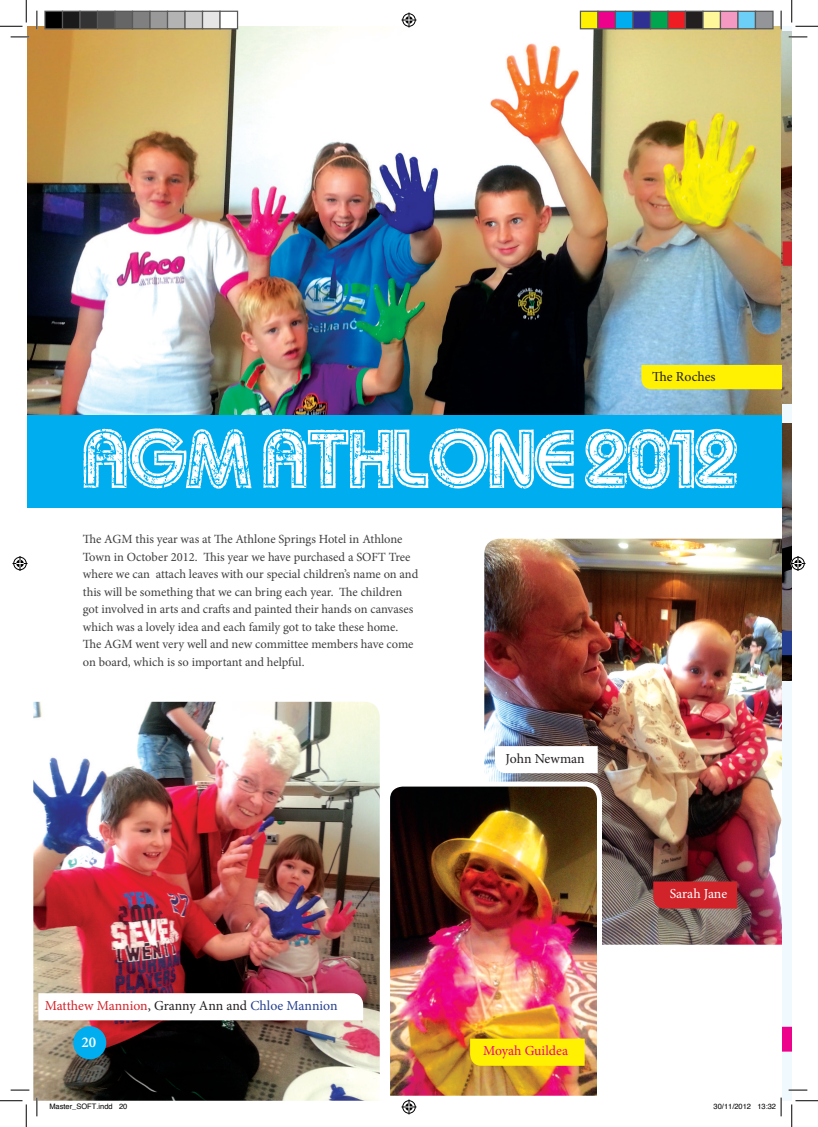
<style>
.page{position:relative;width:818px;height:1127px;background:#fff}
.page>*{position:absolute;margin:0;border:0;box-sizing:border-box;transform-origin:0 0}
.t1{font:600 15px "Minion Pro";color:#fff}
.t2{font:13.75px "Minion Pro";letter-spacing:-.005em;color:#d1232a}
.t3{font:13.75px "Minion Pro";letter-spacing:-.005em;color:#231f20}
.t4{font:13.75px "Minion Pro";color:#ed028c}
.t5{font:13.75px "Minion Pro";letter-spacing:-.005em;color:#fff}
.t6{font:12.5px/17.5px "Minion Pro";letter-spacing:-.005em;color:#3e3e3f}
.t7{font:7.5px "Helvetica";color:#000}
.s1{color:#231f20}
.s2{color:#253f8e}
</style>
<div class="page">
<div style="left:782px;top:26px;width:10px;height:1074px;background:#f0f9fd"></div>
<img style="left:27px;top:26px;width:755px;height:389px">
<div style="left:27px;top:415px;width:755px;height:92px;background:#00aeef"></div>
<img style="left:484px;top:538px;width:298px;height:406px">
<img style="left:33px;top:701px;width:347px;height:399px">
<img style="left:782px;top:32px;width:10px;height:372px">
<img style="left:390px;top:778px;width:214px;height:318px">
<svg style="left:38px;top:992px;width:325px;height:28px"></svg>
<div style="left:470px;top:1038px;width:115px;height:27px;background:#fff101"></div>
<svg style="left:495px;top:746px;width:103px;height:27px"></svg>
<div style="left:641px;top:365px;width:141px;height:24px;background:#fff101"></div>
<svg style="left:782px;top:241px;width:10px;height:25px"></svg>
<div style="left:653px;top:881px;width:84px;height:27px;background:#d1232a"></div>
<img style="left:782px;top:423px;width:10px;height:257px">
<svg style="left:782px;top:630px;width:10px;height:25px"></svg>
<svg style="left:782px;top:1026px;width:10px;height:25px"></svg>
<svg style="left:83px;top:428px;width:169px;height:60px"></svg>
<svg style="left:263px;top:428px;width:311px;height:60px"></svg>
<svg style="left:585px;top:429px;width:152px;height:60px"></svg>
<div style="left:73px;top:1025px;width:33px;height:34px;background:#00aeef;border-radius:50%"></div>
<svg style="left:11px;top:36px;width:18px;height:2px"></svg>
<svg style="left:788px;top:36px;width:19px;height:2px"></svg>
<svg style="left:11px;top:1089px;width:18px;height:1px"></svg>
<svg style="left:788px;top:1089px;width:19px;height:1px"></svg>
<svg style="left:36px;top:11px;width:2px;height:18px"></svg>
<svg style="left:36px;top:1097px;width:2px;height:18px"></svg>
<svg style="left:780px;top:11px;width:2px;height:18px"></svg>
<svg style="left:0;top:0;width:27px;height:27px"></svg>
<svg style="left:0;top:1100px;width:27px;height:26px"></svg>
<svg style="left:791px;top:0;width:27px;height:27px"></svg>
<svg style="left:791px;top:1100px;width:27px;height:26px"></svg>
<svg style="left:401px;top:13px;width:15px;height:15px"></svg>
<svg style="left:401px;top:1099px;width:15px;height:15px"></svg>
<svg style="left:13px;top:556px;width:15px;height:15px"></svg>
<svg style="left:790px;top:556px;width:15px;height:15px"></svg>
<div style="left:45px;top:11px;width:18px;height:18px;background:#000"></div>
<div style="left:44px;top:11px;width:19px;height:18px;border:1px solid #595959"></div>
<div style="left:63px;top:11px;width:17px;height:18px;background:#1a1a1a"></div>
<div style="left:62px;top:11px;width:19px;height:18px;border:1px solid #595959"></div>
<div style="left:80px;top:11px;width:18px;height:18px;background:#333"></div>
<div style="left:79px;top:11px;width:19px;height:18px;border:1px solid #595959"></div>
<div style="left:98px;top:11px;width:17px;height:18px;background:#4d4d4d"></div>
<div style="left:97px;top:11px;width:19px;height:18px;border:1px solid #595959"></div>
<div style="left:115px;top:11px;width:18px;height:18px;background:#666"></div>
<div style="left:114px;top:11px;width:19px;height:18px;border:1px solid #595959"></div>
<div style="left:133px;top:11px;width:17px;height:18px;background:#808080"></div>
<div style="left:132px;top:11px;width:19px;height:18px;border:1px solid #595959"></div>
<div style="left:150px;top:11px;width:18px;height:18px;background:#999"></div>
<div style="left:149px;top:11px;width:19px;height:18px;border:1px solid #595959"></div>
<div style="left:168px;top:11px;width:17px;height:18px;background:#b3b3b3"></div>
<div style="left:167px;top:11px;width:19px;height:18px;border:1px solid #595959"></div>
<div style="left:185px;top:11px;width:18px;height:18px;background:#ccc"></div>
<div style="left:184px;top:11px;width:19px;height:18px;border:1px solid #595959"></div>
<div style="left:203px;top:11px;width:17px;height:18px;background:#e6e6e6"></div>
<div style="left:202px;top:11px;width:19px;height:18px;border:1px solid #595959"></div>
<div style="left:220px;top:11px;width:18px;height:18px;background:#fff"></div>
<div style="left:219px;top:11px;width:19px;height:18px;border:1px solid #595959"></div>
<div style="left:580px;top:11px;width:18px;height:18px;background:#fff101"></div>
<div style="left:580px;top:11px;width:18px;height:18px;border:1px solid #595959"></div>
<div style="left:598px;top:11px;width:17px;height:18px;background:#ed028c"></div>
<div style="left:597px;top:11px;width:19px;height:18px;border:1px solid #595959"></div>
<div style="left:615px;top:11px;width:18px;height:18px;background:#00aeef"></div>
<div style="left:615px;top:11px;width:18px;height:18px;border:1px solid #595959"></div>
<div style="left:633px;top:11px;width:17px;height:18px;background:#2e3092"></div>
<div style="left:632px;top:11px;width:19px;height:18px;border:1px solid #595959"></div>
<div style="left:650px;top:11px;width:18px;height:18px;background:#00a54f"></div>
<div style="left:650px;top:11px;width:18px;height:18px;border:1px solid #595959"></div>
<div style="left:668px;top:11px;width:17px;height:18px;background:#ee1d23"></div>
<div style="left:667px;top:11px;width:19px;height:18px;border:1px solid #595959"></div>
<div style="left:685px;top:11px;width:18px;height:18px;background:#231f20"></div>
<div style="left:685px;top:11px;width:18px;height:18px;border:1px solid #595959"></div>
<div style="left:703px;top:11px;width:17px;height:18px;background:#fff79a"></div>
<div style="left:702px;top:11px;width:19px;height:18px;border:1px solid #595959"></div>
<div style="left:720px;top:11px;width:18px;height:18px;background:#f499c2"></div>
<div style="left:720px;top:11px;width:18px;height:18px;border:1px solid #595959"></div>
<div style="left:738px;top:11px;width:17px;height:18px;background:#6bcff6"></div>
<div style="left:737px;top:11px;width:19px;height:18px;border:1px solid #595959"></div>
<div style="left:755px;top:11px;width:18px;height:18px;background:#939598"></div>
<div style="left:755px;top:11px;width:18px;height:18px;border:1px solid #595959"></div>
<svg style="left:49px;top:1100px;width:64px;height:1px"></svg>
<svg style="left:780px;top:1097px;width:2px;height:18px"></svg>
<p class="t6" style="left:83px;top:530px;width:337px">The AGM this year was at The Athlone Springs Hotel in Athlone Town in October 2012. This year we have purchased a SOFT Tree where we can attach leaves with our special children’s name on and this will be something that we can bring each year. The children got involved in arts and crafts and painted their hands on canvases which was a lovely idea and each family got to take these home.<br>The AGM went very well and new committee members have come on board, which is so important and helpful.</p>
<p class="t3" style="left:505px;top:748px;width:81px">John Newman</p>
<p class="t2" style="left:45px;top:995px;width:294px">Matthew Mannion<span class="s1">, Granny Ann and</span> <span class="s2">Chloe Mannion</span></p>
<p class="t1" style="left:82px;top:1031px;width:16px">20</p>
<p class="t4" style="left:483px;top:1041px;width:86px">Moyah Guildea</p>
<p class="t3" style="left:652px;top:367px;width:65px">The Roches</p>
<p class="t5" style="left:670px;top:884px;width:59px">Sarah Jane</p>
<p class="t7" style="left:49px;top:1100px;width:79px">Master_SOFT.indd 20</p>
<p class="t7" style="left:713px;top:1100px;width:64px">30/11/2012 13:32</p>
</div>
